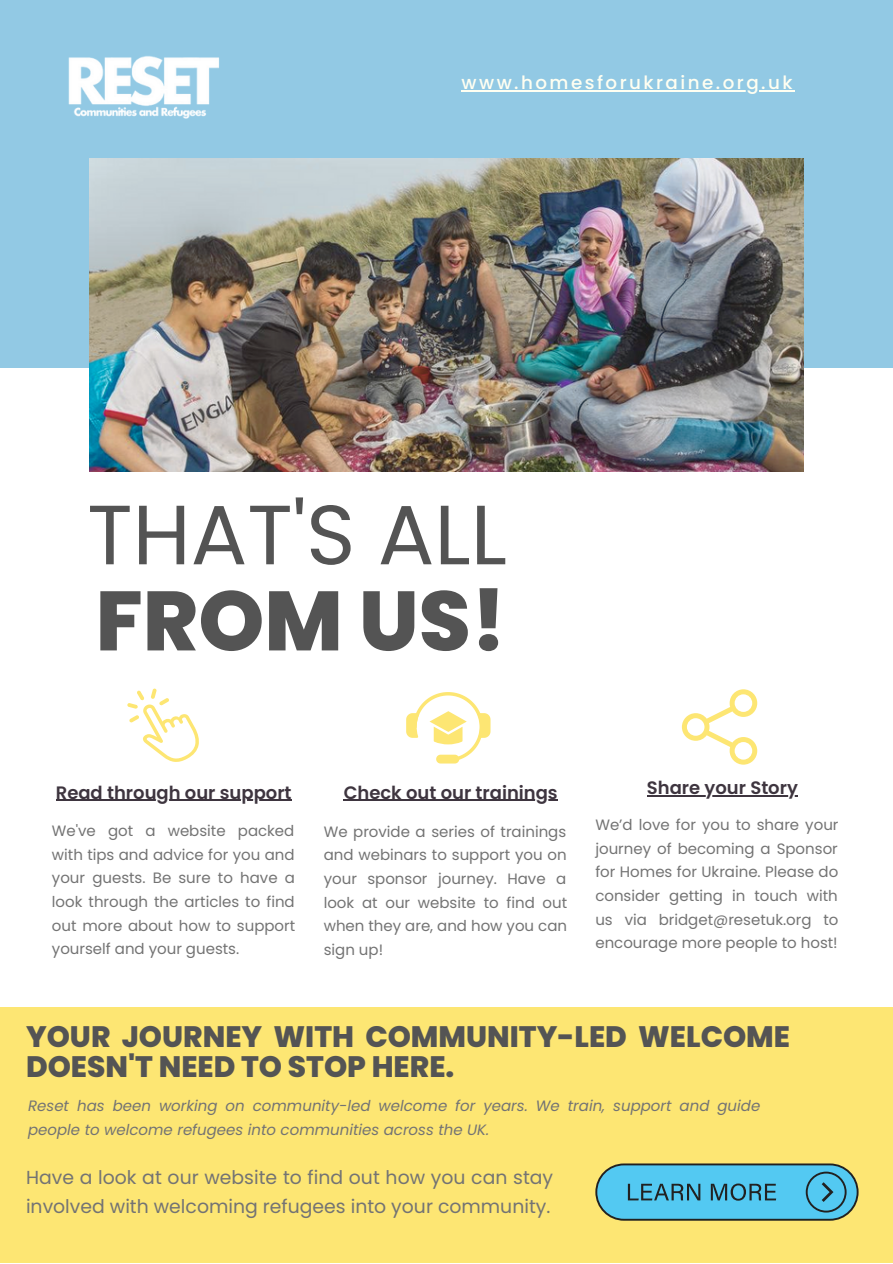
<style>
.page{position:relative;width:893px;height:1264px;background:#fff}
.page>*{position:absolute;margin:0;border:0;box-sizing:border-box;transform-origin:0 0}
.t1{font:84px "Poppins";color:#545454}
.t2{font:800 84px "Poppins";color:#545454}
.t3{font:800 29.55px/29.2px "Poppins";color:#545454}
.t4{font:18.75px/29.7px "Poppins";color:#737373}
.t5{font:500 18.3px "Poppins";letter-spacing:.135em;color:#fffff2}
.t6{font:600 18px "Poppins";color:#3e353f}
.t7{font:15px/23.5px "Poppins";color:#737373;text-align:justify}
.t8{font:italic 15px/23.5px "Poppins";color:#737373}
</style>
<div class="page">
<div style="left:0;top:0;width:892px;height:368px;background:#92c9e4"></div>
<img style="left:89px;top:159px;width:714px;height:312px">
<img style="left:68px;top:56px;width:193px;height:154px">
<svg style="left:127px;top:688px;width:72px;height:74px"></svg>
<svg style="left:406px;top:692px;width:84px;height:71px"></svg>
<svg style="left:681px;top:689px;width:76px;height:75px"></svg>
<div style="left:0;top:1007px;width:892px;height:255px;background:#fde673"></div>
<svg style="left:595px;top:1163px;width:263px;height:57px;background:#54b3ce"></svg>
<hr style="left:461px;top:90px;width:334px;height:1px;background:#fffff2">
<hr style="left:56px;top:799px;width:235px;height:1px;background:#3e353f">
<hr style="left:343px;top:799px;width:214px;height:1px;background:#3e353f">
<hr style="left:647px;top:795px;width:150px;height:1px;background:#3e353f">
<p class="t5" style="left:461px;top:70px;width:332px">www.homesforukraine.org.uk</p>
<h1 class="t1" style="left:87px;top:476px;width:421px">THAT'S ALL</h1>
<h1 class="t2" style="left:96px;top:562px;width:412px">FROM US!</h1>
<p class="t6" style="left:56px;top:779px;width:237px">Read through our support</p>
<p class="t6" style="left:343px;top:779px;width:215px">Check out our trainings</p>
<p class="t7" style="left:52px;top:819px;width:245px">We've got a website packed with tips and advice for you and your guests. Be sure to have a look through the articles to find out more about how to support yourself and your guests.</p>
<p class="t7" style="left:324px;top:819px;width:245px">We provide a series of trainings and webinars to support you on your sponsor journey. Have a look at our website to find out when they are, and how you can sign up!</p>
<p class="t6" style="left:647px;top:775px;width:152px">Share your Story</p>
<p class="t7" style="left:595px;top:813px;width:245px">We’d love for you to share your journey of becoming a Sponsor for Homes for Ukraine. Please do consider getting in touch with us via bridget@resetuk.org to encourage more people to host!</p>
<h2 class="t3" style="left:26px;top:1022px;width:765px">YOUR JOURNEY WITH COMMUNITY-LED WELCOME<br>DOESN'T NEED TO STOP HERE.</h2>
<p class="t8" style="left:28px;top:1094px;width:733px">Reset has been working on community-led welcome for years. We train, support and guide people to welcome refugees into communities across the UK.</p>
<p class="t4" style="left:26px;top:1162px;width:528px">Have a look at our website to find out how you can stay involved with welcoming refugees into your community.</p>
</div>
